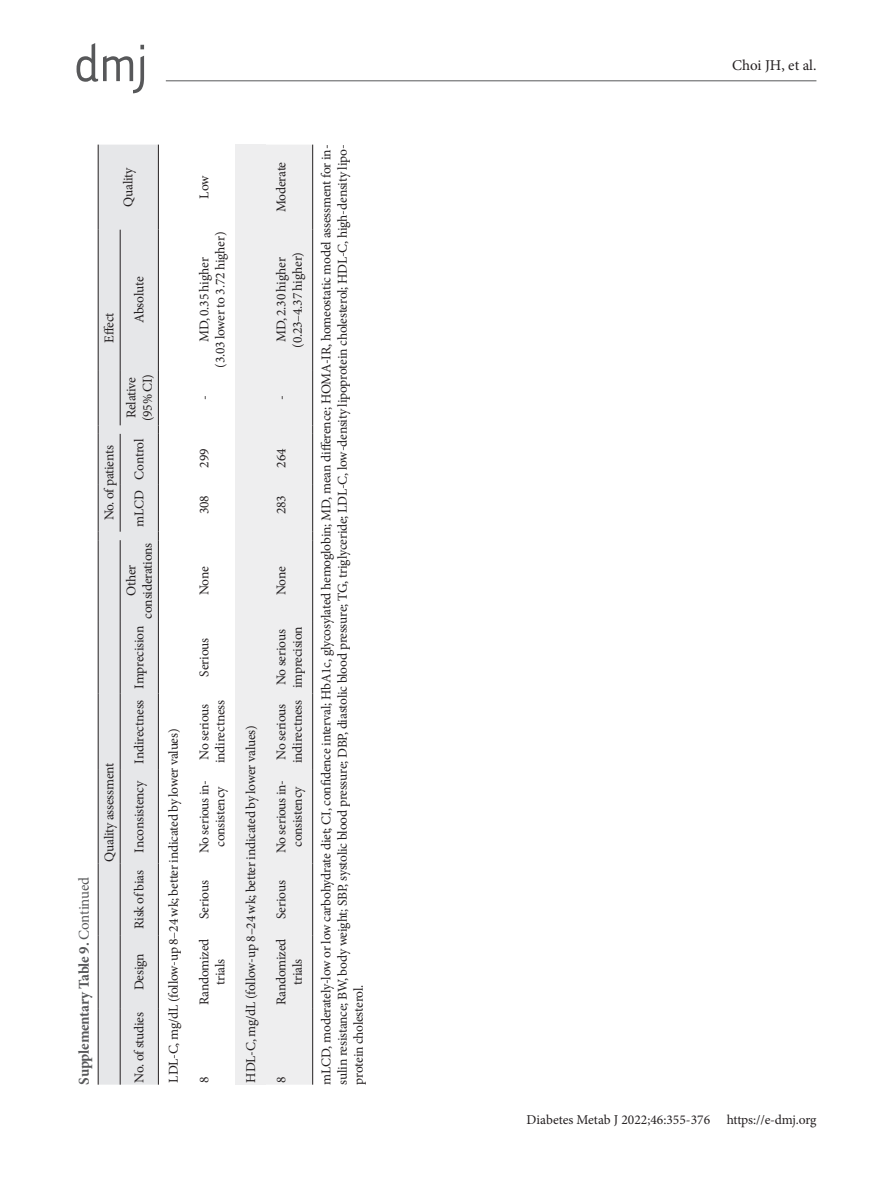
<style>
.page{position:relative;width:893px;height:1191px;background:#fff}
.page>*{position:absolute;margin:0;border:0;box-sizing:border-box;transform-origin:0 0}
.표제목그림{font:700 15px "Minion Pro";letter-spacing:-.02em;color:#57585a}
.t1{font:15px "Minion Pro";color:#231f20}
.표본문{font:13.5px/16.2px "Minion Pro";letter-spacing:-.015em;color:#231f20}
.s1{font-weight:400}
</style>
<div class="page">
<hr style="left:166px;top:80px;width:650px;height:1px;background:#57585a">
<svg style="left:77px;top:43px;width:67px;height:50px"></svg>
<div style="left:99px;top:145px;width:59px;height:939px;background:#e6e7e9"></div>
<div style="left:235px;top:145px;width:31px;height:939px;background:#eeeeef"></div>
<div style="left:266px;top:145px;width:46px;height:939px;background:#eeeeef"></div>
<hr style="left:120px;top:1008px;width:1px;height:76px;background:#231f20">
<hr style="left:120px;top:935px;width:1px;height:73px;background:#231f20">
<hr style="left:120px;top:863px;width:1px;height:72px;background:#231f20">
<hr style="left:120px;top:770px;width:1px;height:93px;background:#231f20">
<hr style="left:120px;top:693px;width:1px;height:77px;background:#231f20">
<hr style="left:120px;top:621px;width:1px;height:72px;background:#231f20">
<hr style="left:120px;top:540px;width:1px;height:81px;background:#231f20">
<hr style="left:120px;top:485px;width:1px;height:46px;background:#231f20">
<hr style="left:120px;top:434px;width:1px;height:51px;background:#231f20">
<hr style="left:120px;top:370px;width:1px;height:55px;background:#231f20">
<hr style="left:120px;top:230px;width:1px;height:140px;background:#231f20">
<hr style="left:98px;top:1008px;width:1px;height:76px;background:#231f20">
<hr style="left:98px;top:935px;width:1px;height:73px;background:#231f20">
<hr style="left:98px;top:863px;width:1px;height:72px;background:#231f20">
<hr style="left:98px;top:770px;width:1px;height:93px;background:#231f20">
<hr style="left:98px;top:693px;width:1px;height:77px;background:#231f20">
<hr style="left:98px;top:621px;width:1px;height:72px;background:#231f20">
<hr style="left:98px;top:540px;width:1px;height:81px;background:#231f20">
<hr style="left:98px;top:485px;width:1px;height:46px;background:#231f20">
<hr style="left:98px;top:434px;width:1px;height:51px;background:#231f20">
<hr style="left:98px;top:370px;width:1px;height:55px;background:#231f20">
<hr style="left:98px;top:230px;width:1px;height:140px;background:#231f20">
<hr style="left:98px;top:145px;width:1px;height:85px;background:#231f20">
<hr style="left:158px;top:1008px;width:1px;height:76px;background:#231f20">
<hr style="left:158px;top:935px;width:1px;height:73px;background:#231f20">
<hr style="left:158px;top:863px;width:1px;height:72px;background:#231f20">
<hr style="left:158px;top:770px;width:1px;height:93px;background:#231f20">
<hr style="left:158px;top:693px;width:1px;height:77px;background:#231f20">
<hr style="left:158px;top:621px;width:1px;height:72px;background:#231f20">
<hr style="left:158px;top:540px;width:1px;height:81px;background:#231f20">
<hr style="left:158px;top:485px;width:1px;height:46px;background:#231f20">
<hr style="left:158px;top:434px;width:1px;height:51px;background:#231f20">
<hr style="left:158px;top:370px;width:1px;height:55px;background:#231f20">
<hr style="left:158px;top:230px;width:1px;height:140px;background:#231f20">
<hr style="left:158px;top:145px;width:1px;height:85px;background:#231f20">
<hr style="left:312px;top:1008px;width:1px;height:76px;background:#231f20">
<hr style="left:312px;top:935px;width:1px;height:73px;background:#231f20">
<hr style="left:312px;top:863px;width:1px;height:72px;background:#231f20">
<hr style="left:312px;top:770px;width:1px;height:93px;background:#231f20">
<hr style="left:312px;top:693px;width:1px;height:77px;background:#231f20">
<hr style="left:312px;top:621px;width:1px;height:72px;background:#231f20">
<hr style="left:312px;top:540px;width:1px;height:81px;background:#231f20">
<hr style="left:312px;top:485px;width:1px;height:46px;background:#231f20">
<hr style="left:312px;top:434px;width:1px;height:51px;background:#231f20">
<hr style="left:312px;top:370px;width:1px;height:55px;background:#231f20">
<hr style="left:312px;top:230px;width:1px;height:140px;background:#231f20">
<hr style="left:312px;top:145px;width:1px;height:85px;background:#231f20">
<p class="표본문" style="left:120px;top:207px;width:41px;rotate:-90deg">Quality</p>
<p class="표본문" style="left:101px;top:342px;width:32px;rotate:-90deg">Effect</p>
<p class="표본문" style="left:131px;top:323px;width:48px;rotate:-90deg">Absolute</p>
<p class="표제목그림" style="left:74px;top:1084px;width:209px;rotate:-90deg">Supplementary Table 9. <span class="s1">Continued</span></p>
<p class="표본문" style="left:101px;top:520px;width:77px;rotate:-90deg">No. of patients</p>
<p class="표본문" style="left:101px;top:862px;width:101px;rotate:-90deg">Quality assessment</p>
<p class="표본문" style="left:123px;top:421px;width:49px;rotate:-90deg">Relative (95% CI)</p>
<p class="표본문" style="left:131px;top:480px;width:43px;rotate:-90deg">Control</p>
<p class="표본문" style="left:131px;top:526px;width:38px;rotate:-90deg">mLCD</p>
<p class="표본문" style="left:139px;top:618px;width:77px;rotate:-90deg">considerations</p>
<p class="표본문" style="left:123px;top:596px;width:33px;rotate:-90deg">Other</p>
<p class="표본문" style="left:131px;top:688px;width:64px;rotate:-90deg">Imprecision</p>
<p class="표본문" style="left:131px;top:763px;width:65px;rotate:-90deg">Indirectness</p>
<p class="표본문" style="left:131px;top:852px;width:73px;rotate:-90deg">Inconsistency</p>
<p class="표본문" style="left:131px;top:929px;width:60px;rotate:-90deg">Risk of bias</p>
<p class="표본문" style="left:131px;top:990px;width:39px;rotate:-90deg">Design</p>
<p class="표본문" style="left:131px;top:1082px;width:72px;rotate:-90deg">No. of studies</p>
<p class="표본문" style="left:165px;top:1082px;width:355px;rotate:-90deg">LDL-C, mg/dL (follow-up 8–24 wk; better indicated by lower values)</p>
<p class="표본문" style="left:196px;top:199px;width:25px;rotate:-90deg">Low</p>
<p class="표본문" style="left:212px;top:368px;width:138px;rotate:-90deg">(3.03 lower to 3.72 higher)</p>
<p class="표본문" style="left:196px;top:342px;width:86px;rotate:-90deg">MD, 0.35 higher</p>
<p class="표본문" style="left:196px;top:400px;width:6px;rotate:-90deg">-</p>
<p class="표본문" style="left:196px;top:467px;width:21px;rotate:-90deg">299</p>
<p class="표본문" style="left:196px;top:514px;width:21px;rotate:-90deg">308</p>
<p class="표본문" style="left:196px;top:595px;width:30px;rotate:-90deg">None</p>
<p class="표본문" style="left:196px;top:676px;width:40px;rotate:-90deg">Serious</p>
<p class="표본문" style="left:196px;top:763px;width:65px;rotate:-90deg">No serious indirectness</p>
<p class="표본문" style="left:196px;top:853px;width:75px;text-align:center;rotate:-90deg">No serious in&shy;consistency</p>
<p class="표본문" style="left:196px;top:919px;width:40px;rotate:-90deg">Serious</p>
<p class="표본문" style="left:196px;top:1005px;width:69px;text-align:center;rotate:-90deg">Randomized trials</p>
<p class="표본문" style="left:196px;top:1082px;width:8px;rotate:-90deg">8</p>
<p class="표본문" style="left:243px;top:1082px;width:358px;rotate:-90deg">HDL-C, mg/dL (follow-up 8–24 wk; better indicated by lower values)</p>
<p class="표본문" style="left:273px;top:212px;width:52px;rotate:-90deg">Moderate</p>
<p class="표본문" style="left:273px;top:342px;width:86px;rotate:-90deg">MD, 2.30 higher</p>
<p class="표본문" style="left:289px;top:348px;width:97px;rotate:-90deg">(0.23–4.37 higher)</p>
<p class="표본문" style="left:273px;top:400px;width:6px;rotate:-90deg">-</p>
<p class="표본문" style="left:273px;top:467px;width:21px;rotate:-90deg">264</p>
<p class="표본문" style="left:273px;top:514px;width:21px;rotate:-90deg">283</p>
<p class="표본문" style="left:273px;top:595px;width:30px;rotate:-90deg">None</p>
<p class="표본문" style="left:273px;top:688px;width:63px;rotate:-90deg">No serious imprecision</p>
<p class="표본문" style="left:273px;top:763px;width:65px;rotate:-90deg">No serious indirectness</p>
<p class="표본문" style="left:273px;top:853px;width:75px;text-align:center;rotate:-90deg">No serious in&shy;consistency</p>
<p class="표본문" style="left:273px;top:919px;width:40px;rotate:-90deg">Serious</p>
<p class="표본문" style="left:273px;top:1005px;width:69px;text-align:center;rotate:-90deg">Randomized trials</p>
<p class="표본문" style="left:273px;top:1082px;width:8px;rotate:-90deg">8</p>
<p class="표본문" style="left:318px;top:1084px;width:941px;text-align:justify;rotate:-90deg">mLCD, moderately-low or low carbohydrate diet; CI, confidence interval; HbA1c, glycosylated hemoglobin; MD, mean difference; HOMA-IR, homeostatic model assessment for in&shy;sulin resistance; BW, body weight; SBP, systolic blood pressure; DBP, diastolic blood pressure; TG, triglyceride; LDL-C, low-density lipoprotein cholesterol; HDL-C, high-density lipo&shy;protein cholesterol.</p>
<p class="t1" style="left:732px;top:55px;width:86px">Choi JH, et al.</p>
<p class="표본문" style="left:527px;top:1111px;width:291px">Diabetes Metab J 2022;46:355-376 https://e-dmj.org</p>
</div>
